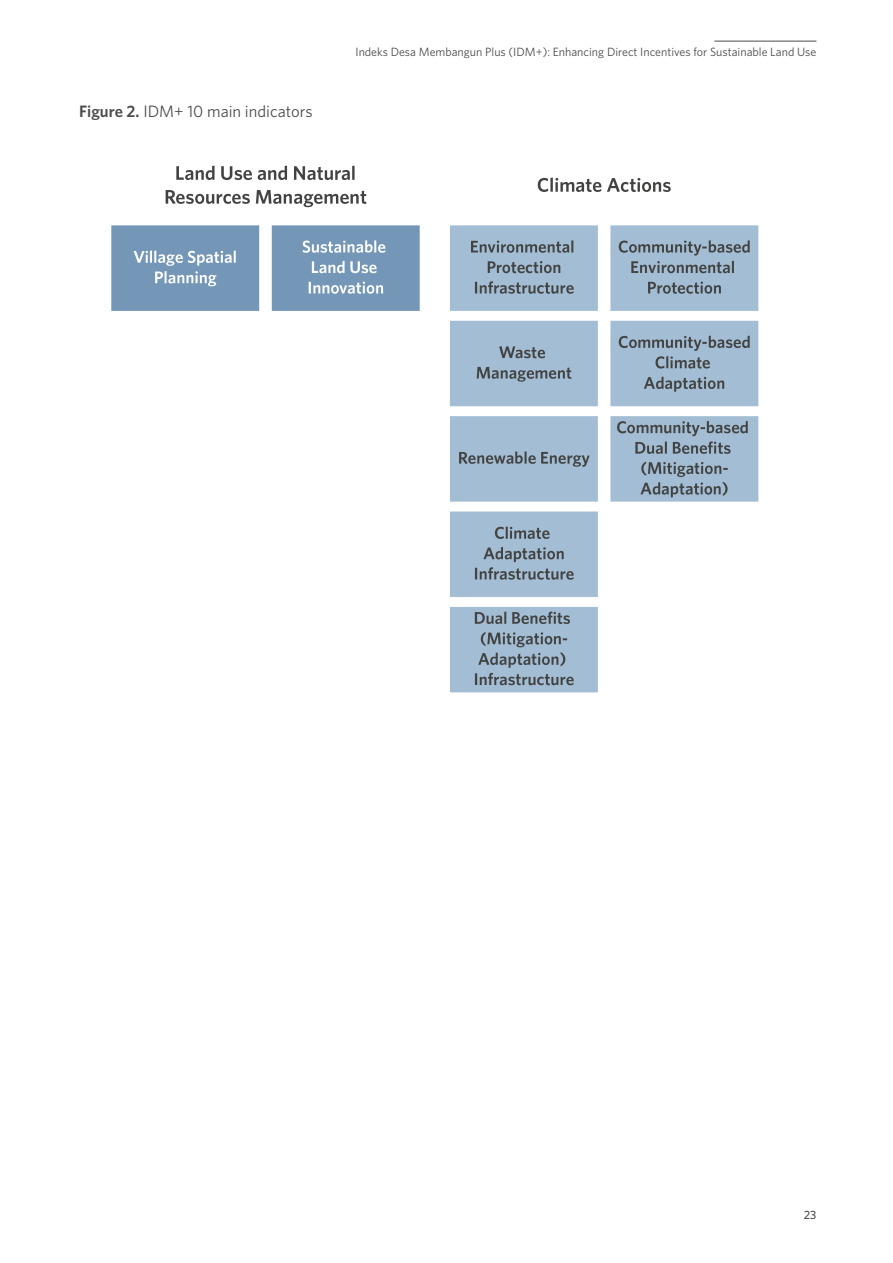
<style>
.page{position:relative;width:893px;height:1263px;background:#fff}
.page>*{position:absolute;margin:0;border:0;box-sizing:border-box;transform-origin:0 0}
.t1{font:16.5px "Whitney";color:#4b4c4d}
.t2{font:12px "Whitney";color:#4b4c4d}
.t3{font:500 12px "Whitney";color:#4b4c4d}
.s1{font-weight:600}
</style>
<div class="page">
<hr style="left:714px;top:41px;width:102px;height:1px;background:#4b4c4d">
<img style="left:111px;top:165px;width:648px;height:528px">
<h1 class="t1" style="left:79px;top:100px;width:235px"><span class="s1">Figure 2.</span> IDM+ 10 main indicators</h1>
<p class="t2" style="left:355px;top:44px;width:462px">Indeks Desa Membangun Plus (IDM+): Enhancing Direct Incentives for Sustainable Land Use</p>
<p class="t3" style="left:804px;top:1207px;width:14px">23</p>
</div>
